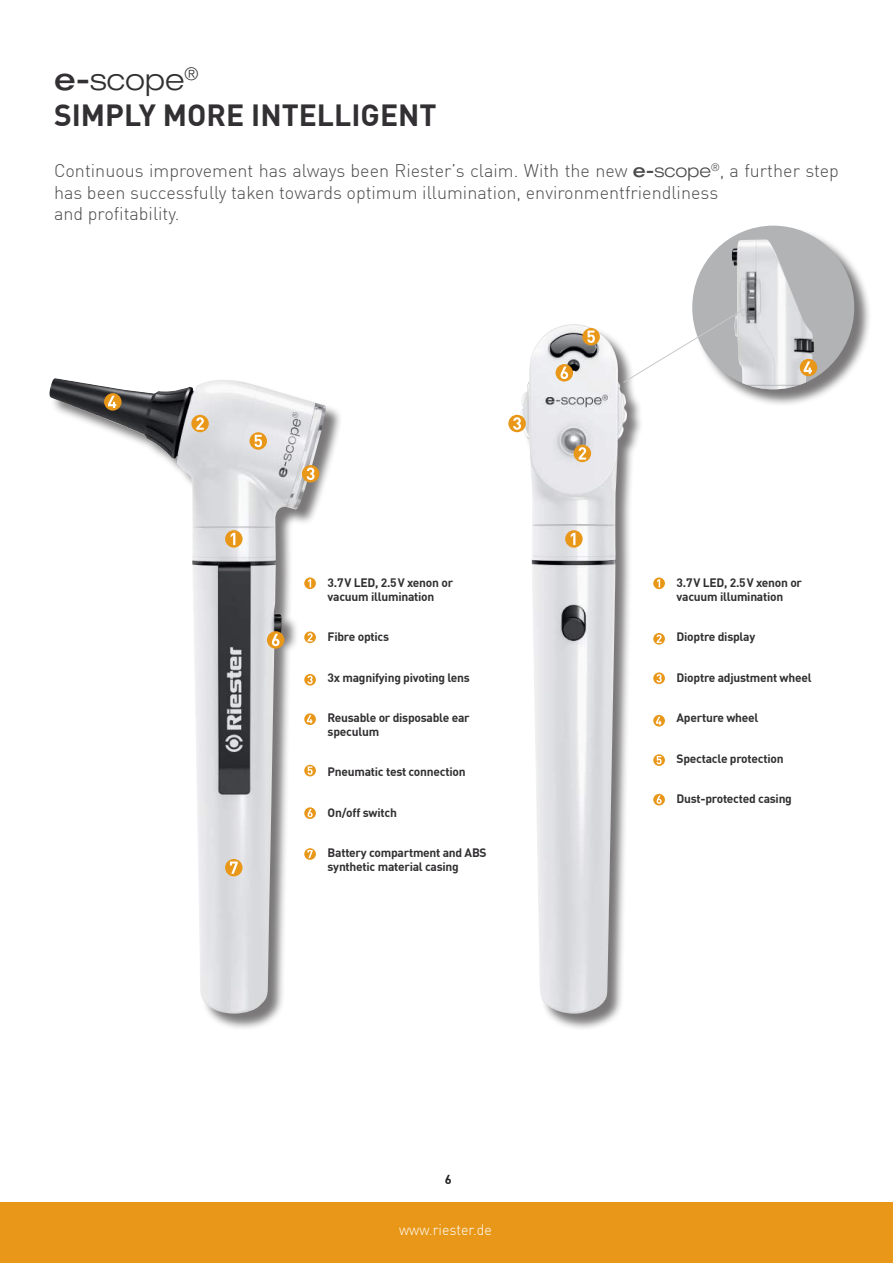
<style>
.page{position:relative;width:893px;height:1263px;background:#fff}
.page>*{position:absolute;margin:0;border:0;box-sizing:border-box;transform-origin:0 0}
.t1{font:700 30px "DIN Pro";color:#323032}
.t2{font:300 expanded 30px "Helvetica Neue LT Pro";color:#323032}
.t3{font:300 18px/21.6px "DIN Pro";color:#4c4c4e}
.t4{font:300 15px "DIN Pro";color:#fff;scale:.95 1}
.t5{font:700 12.75px "DIN Pro";color:#221f1f}
.t6{font:700 12px/13.5px "DIN Pro";letter-spacing:-.02em;color:#323032}
.s1{font-weight:500}
.s2{font-family:"Helvetica Neue LT Pro";font-weight:500;font-stretch:expanded}
.s3{font-family:"Helvetica Neue LT Pro";font-stretch:expanded}
</style>
<div class="page">
<div style="left:0;top:1202px;width:893px;height:61px;background:#e89718"></div>
<div style="left:51px;top:380px;width:291px;height:650px;background:#221f1f;opacity:.6"></div>
<img style="left:49px;top:378px;width:277px;height:636px">
<div style="left:522px;top:325px;width:122px;height:706px;background:#221f1f;opacity:.6"></div>
<img style="left:520px;top:324px;width:107px;height:690px">
<div style="left:693px;top:226px;width:178px;height:180px;background:#221f1f;opacity:.6"></div>
<div style="left:692px;top:226px;width:162px;height:163px;background:#b1b3b5;border-radius:50%"></div>
<img style="left:732px;top:239px;width:82px;height:150px">
<svg style="left:622px;top:307px;width:125px;height:76px"></svg>
<svg style="left:653px;top:577px;width:12px;height:12px"></svg>
<svg style="left:657px;top:579px;width:3px;height:8px"></svg>
<svg style="left:653px;top:633px;width:12px;height:12px"></svg>
<svg style="left:657px;top:635px;width:5px;height:8px"></svg>
<svg style="left:653px;top:672px;width:12px;height:12px"></svg>
<svg style="left:656px;top:674px;width:6px;height:8px"></svg>
<svg style="left:653px;top:715px;width:12px;height:11px"></svg>
<svg style="left:656px;top:717px;width:5px;height:8px"></svg>
<svg style="left:653px;top:754px;width:12px;height:12px"></svg>
<svg style="left:657px;top:756px;width:5px;height:8px"></svg>
<svg style="left:653px;top:794px;width:12px;height:11px"></svg>
<svg style="left:656px;top:795px;width:6px;height:9px"></svg>
<div style="left:556px;top:364px;width:17px;height:17px;background:#e89718;border-radius:50%"></div>
<svg style="left:560px;top:367px;width:8px;height:12px"></svg>
<svg style="left:565px;top:530px;width:18px;height:18px"></svg>
<svg style="left:571px;top:533px;width:4px;height:12px"></svg>
<div style="left:574px;top:445px;width:17px;height:17px;background:#e89718;border-radius:50%"></div>
<svg style="left:579px;top:447px;width:7px;height:13px"></svg>
<div style="left:508px;top:415px;width:18px;height:17px;background:#e89718;border-radius:50%"></div>
<svg style="left:513px;top:417px;width:8px;height:13px"></svg>
<div style="left:800px;top:359px;width:17px;height:17px;background:#e89718;border-radius:50%"></div>
<svg style="left:804px;top:361px;width:8px;height:13px"></svg>
<svg style="left:582px;top:328px;width:18px;height:17px"></svg>
<svg style="left:587px;top:331px;width:8px;height:12px"></svg>
<svg style="left:304px;top:577px;width:12px;height:12px"></svg>
<svg style="left:308px;top:579px;width:3px;height:8px"></svg>
<svg style="left:304px;top:631px;width:12px;height:12px"></svg>
<svg style="left:308px;top:633px;width:5px;height:8px"></svg>
<svg style="left:304px;top:674px;width:12px;height:12px"></svg>
<svg style="left:307px;top:676px;width:6px;height:8px"></svg>
<svg style="left:304px;top:713px;width:12px;height:12px"></svg>
<svg style="left:307px;top:715px;width:5px;height:8px"></svg>
<svg style="left:304px;top:765px;width:12px;height:11px"></svg>
<svg style="left:308px;top:766px;width:5px;height:9px"></svg>
<svg style="left:304px;top:807px;width:12px;height:12px"></svg>
<svg style="left:308px;top:809px;width:5px;height:8px"></svg>
<svg style="left:225px;top:530px;width:18px;height:18px"></svg>
<svg style="left:231px;top:533px;width:4px;height:12px"></svg>
<div style="left:191px;top:415px;width:18px;height:17px;background:#e89718;border-radius:50%"></div>
<svg style="left:196px;top:417px;width:8px;height:13px"></svg>
<div style="left:302px;top:465px;width:17px;height:17px;background:#e89718;border-radius:50%"></div>
<svg style="left:307px;top:467px;width:7px;height:13px"></svg>
<svg style="left:104px;top:393px;width:18px;height:18px"></svg>
<svg style="left:108px;top:396px;width:8px;height:12px"></svg>
<svg style="left:249px;top:432px;width:18px;height:18px"></svg>
<svg style="left:254px;top:435px;width:8px;height:12px"></svg>
<div style="left:225px;top:859px;width:18px;height:17px;background:#e89718;border-radius:50%"></div>
<svg style="left:230px;top:861px;width:8px;height:13px"></svg>
<svg style="left:304px;top:848px;width:12px;height:12px"></svg>
<svg style="left:307px;top:850px;width:6px;height:8px"></svg>
<div style="left:267px;top:631px;width:17px;height:18px;background:#e89718;border-radius:50%"></div>
<svg style="left:272px;top:634px;width:8px;height:12px"></svg>
<h1 class="t2" style="left:54px;top:68px;width:146px"><span class="s1">e-</span>scope<sup>®</sup></h1>
<h1 class="t1" style="left:54px;top:103px;width:384px">SIMPLY MORE INTELLIGENT</h1>
<h2 class="t3" style="left:54px;top:161px;width:786px">Continuous improvement has always been Riester’s claim. With the new <span class="s2">e-</span><span class="s3">scope</span><sup>®</sup>, a further step has been successfully taken towards optimum illumination, environmentfriendliness<br>and profitability.</h2>
<p class="t6" style="left:328px;top:577px;width:127px">3.7V LED, 2.5V xenon or vacuum illumination</p>
<p class="t6" style="left:328px;top:631px;width:63px">Fibre optics</p>
<p class="t6" style="left:328px;top:670px;width:144px">3x magnifying pivoting lens</p>
<p class="t6" style="left:328px;top:712px;width:144px">Reusable or disposable ear speculum</p>
<p class="t6" style="left:328px;top:766px;width:140px">Pneumatic test connection</p>
<p class="t6" style="left:328px;top:807px;width:71px">On/off switch</p>
<p class="t6" style="left:328px;top:845px;width:161px">Battery compartment and ABS synthetic material casing</p>
<p class="t5" style="left:445px;top:1174px;width:8px">6</p>
<p class="t4" style="left:399px;top:1221px;width:99px">www.riester.de</p>
<p class="t6" style="left:676px;top:577px;width:127px">3.7V LED, 2.5V xenon or vacuum illumination</p>
<p class="t6" style="left:676px;top:629px;width:80px">Dioptre display</p>
<p class="t6" style="left:676px;top:672px;width:137px">Dioptre adjustment wheel</p>
<p class="t6" style="left:676px;top:712px;width:83px">Aperture wheel</p>
<p class="t6" style="left:676px;top:753px;width:108px">Spectacle protection</p>
<p class="t6" style="left:676px;top:793px;width:117px">Dust-protected casing</p>
</div>
